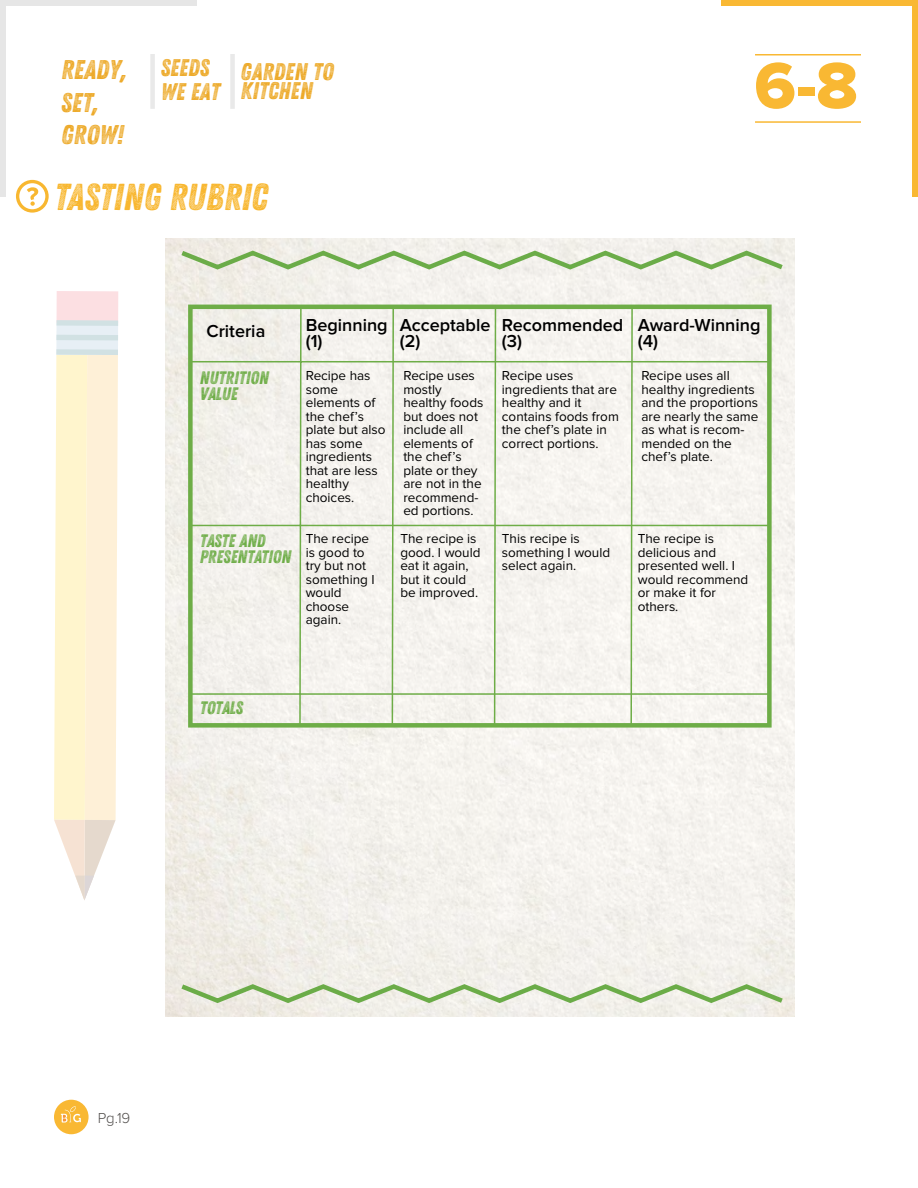
<style>
.page{position:relative;width:918px;height:1188px;background:#fff}
.page>*{position:absolute;margin:0;border:0;box-sizing:border-box;transform-origin:0 0}
.t1{font:67.5px "Proxima Nova Extrabld";color:#f9b833}
.t2{font:37.5px "Zing Rust LD1 Base";color:#f8b730}
.t3{font:27px/32.4px "Zing Rust LD1 Base";color:#edaa2a}
.Essential_Headers{font:24px/18.8px "Zing Rust LD1 Base";color:#edaa2a}
.t4{font:600 18px/16.5px "Proxima Nova";color:#000}
.t5{font:18px/16.5px "Zing Rust LD1 Base";color:#6ead47}
.t6{font:300 15px "Proxima Nova";color:#524f4d}
.t7{font:13.5px/13.5px "Proxima Nova";color:#000}
</style>
<div class="page">
<div style="left:0;top:0;width:196px;height:5px;background:#e6e6e6"></div>
<div style="left:913px;top:0;width:5px;height:196px;background:#f9b833"></div>
<hr style="left:755px;top:121px;width:106px;height:2px;background:#f9b833">
<hr style="left:755px;top:54px;width:106px;height:2px;background:#f9b833">
<svg style="left:54px;top:1100px;width:35px;height:34px"></svg>
<div style="left:722px;top:0;width:196px;height:5px;background:#f9b833"></div>
<div style="left:0;top:0;width:5px;height:196px;background:#e6e6e6"></div>
<svg style="left:16px;top:180px;width:33px;height:33px"></svg>
<svg style="left:176px;top:247px;width:612px;height:760px"></svg>
<svg style="left:54px;top:355px;width:64px;height:545px"></svg>
<div style="left:56px;top:323px;width:62px;height:32px;background:#e7eff5"></div>
<div style="left:57px;top:291px;width:61px;height:32px;background:#fcdfe2"></div>
<div style="left:56px;top:349px;width:62px;height:6px;background:#d1e1e3"></div>
<div style="left:56px;top:335px;width:62px;height:5px;background:#d1e1e3"></div>
<div style="left:57px;top:320px;width:61px;height:6px;background:#d1e1e3"></div>
<div style="left:230px;top:54px;width:5px;height:55px;background:#e9e9e9"></div>
<div style="left:150px;top:54px;width:5px;height:55px;background:#e9e9e9"></div>
<svg style="left:190px;top:305px;width:582px;height:422px"></svg>
<svg style="left:391px;top:305px;width:4px;height:422px"></svg>
<svg style="left:493px;top:305px;width:4px;height:422px"></svg>
<svg style="left:630px;top:306px;width:4px;height:421px"></svg>
<h3 class="t3" style="left:61px;top:54px;width:67px">READY,<br>SET,<br>GROW!</h3>
<p class="Essential_Headers" style="left:161px;top:59px;width:50px">SEEDS</p>
<p class="Essential_Headers" style="left:161px;top:83px;width:61px">WE EAT</p>
<p class="Essential_Headers" style="left:241px;top:62px;width:95px">GARDEN TO<br>KITCHEN</p>
<p class="t2" style="left:54px;top:175px;width:215px">TASTING RUBRIC</p>
<h1 class="t1" style="left:754px;top:55px;width:105px">6-8</h1>
<h3 class="t4" style="left:206px;top:323px;width:60px">Criteria</h3>
<h3 class="t4" style="left:306px;top:317px;width:83px">Beginning (1)</h3>
<h3 class="t4" style="left:400px;top:317px;width:92px">Acceptable (2)</h3>
<h3 class="t4" style="left:502px;top:317px;width:123px">Recommended (3)</h3>
<h3 class="t4" style="left:638px;top:317px;width:124px">Award-Winning (4)</h3>
<h3 class="t5" style="left:200px;top:369px;width:71px">NUTRITION<br>VALUE</h3>
<p class="t7" style="left:306px;top:369px;width:81px">Recipe has some elements of the chef’s plate but also has some ingredients that are less healthy choices.</p>
<p class="t7" style="left:306px;top:533px;width:70px">The recipe is good to try but not something I would choose again.</p>
<p class="t7" style="left:400px;top:533px;width:82px">The recipe is good. I would eat it again, but it could be improved.</p>
<p class="t7" style="left:502px;top:533px;width:110px">This recipe is something I would select again.</p>
<p class="t7" style="left:638px;top:533px;width:112px">The recipe is delicious and presented well. I would recommend or make it for others.</p>
<p class="t7" style="left:403px;top:369px;width:82px">Recipe uses mostly healthy foods but does not include all elements of the chef’s plate or they are not in the recommend&shy;ed portions.</p>
<p class="t7" style="left:502px;top:369px;width:118px">Recipe uses ingredients that are healthy and it contains foods from the chef’s plate in correct portions.</p>
<p class="t7" style="left:641px;top:369px;width:118px">Recipe uses all healthy ingredients and the proportions are nearly the same as what is recom&shy;mended on the chef’s plate.</p>
<h3 class="t5" style="left:200px;top:532px;width:93px">TASTE AND<br>PRESENTATION</h3>
<h3 class="t5" style="left:200px;top:699px;width:45px">TOTALS</h3>
<p class="t6" style="left:98px;top:1111px;width:34px">Pg.19</p>
</div>
